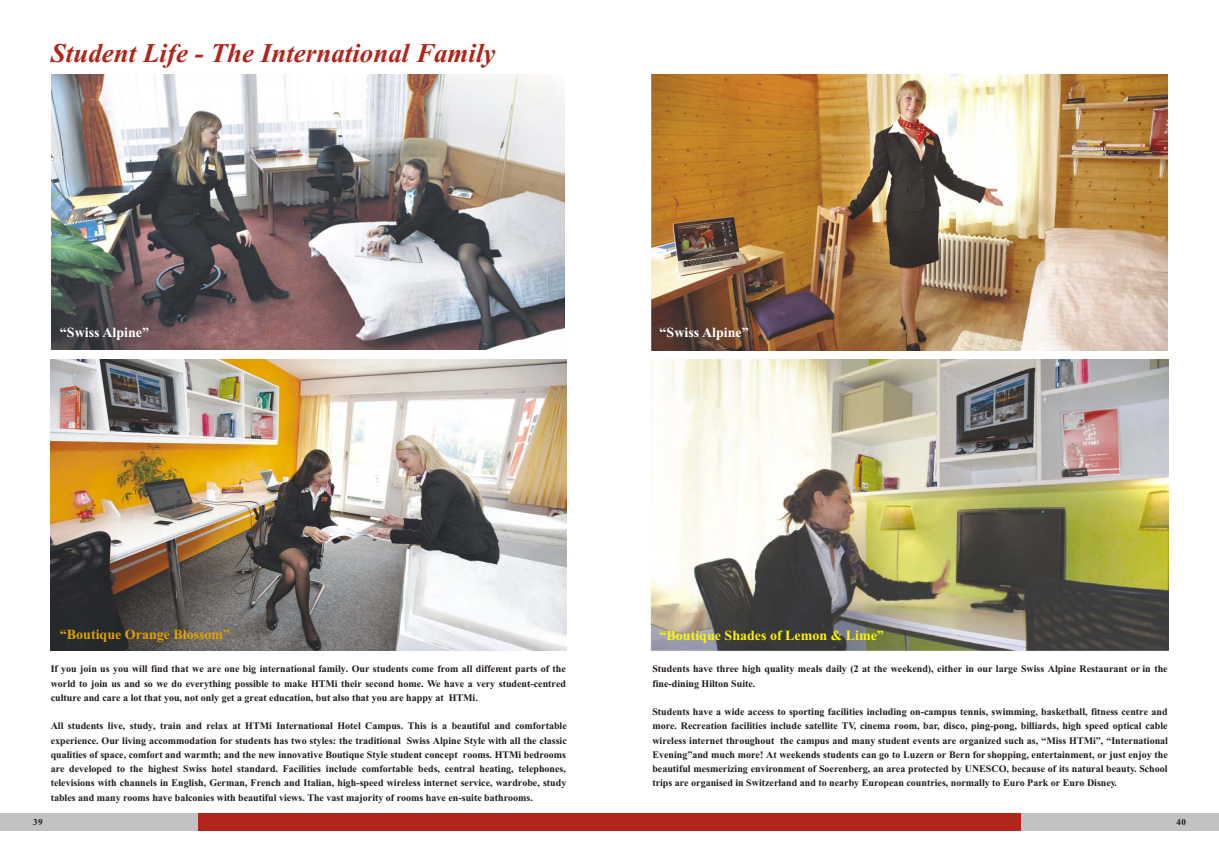
<style>
.page{position:relative;width:1219px;height:868px;background:#fff}
.page>*{position:absolute;margin:0;border:0;box-sizing:border-box;transform-origin:0 0}
.t1{font:italic 700 27px "Times New Roman";color:#b0261c}
.t2{font:700 14px "Times New Roman CE";color:#fff500}
.t3{font:700 14px "Times New Roman CE";color:#fff}
.t4{font:700 14px "Times New Roman CE";color:#e3a300}
.t5{font:700 10px/14.3px "Times New Roman CE";color:#1f1a17;text-align:justify}
.t6{font:700 9.1px "Times New Roman CE";color:#1f1a17}
</style>
<div class="page">
<div style="left:0;top:813px;width:609px;height:18px;background:#c2c2c2"></div>
<div style="left:198px;top:813px;width:411px;height:18px;background:#b0261c"></div>
<div style="left:609px;top:813px;width:610px;height:18px;background:#c2c2c2"></div>
<div style="left:609px;top:813px;width:411px;height:18px;background:#b0261c"></div>
<img style="left:651px;top:360px;width:518px;height:292px">
<img style="left:51px;top:74px;width:514px;height:276px">
<img style="left:652px;top:74px;width:515px;height:276px">
<img style="left:50px;top:360px;width:517px;height:291px">
<h1 class="t1" style="left:51px;top:44px;width:446px">Student Life - The International Family</h1>
<h2 class="t3" style="left:60px;top:327px;width:91px">“Swiss Alpine”</h2>
<h2 class="t3" style="left:660px;top:327px;width:91px">“Swiss Alpine”</h2>
<h2 class="t4" style="left:60px;top:629px;width:172px">“Boutique Orange Blossom”</h2>
<p class="t5" style="left:51px;top:663px;width:517px">If you join us you will find that we are one big international family. Our students come from all different parts of the world to join us and so we do everything possible to make HTMi their second home. We have a very student-centred culture and care a lot that you, not only get a great education, but also that you are happy at HTMi.</p>
<p class="t5" style="left:51px;top:720px;width:518px">All students live, study, train and relax at HTMi International Hotel Campus. This is a beautiful and comfortable experience. Our living accommodation for students has two styles: the traditional Swiss Alpine Style with all the classic qualities of space, comfort and warmth; and the new innovative Boutique Style student concept rooms. HTMi bedrooms are developed to the highest Swiss hotel standard. Facilities include comfortable beds, central heating, telephones, televisions with channels in English, German, French and Italian, high-speed wireless internet service, wardrobe, study tables and many rooms have balconies with beautiful views. The vast majority of rooms have en-suite bathrooms.</p>
<h2 class="t2" style="left:660px;top:631px;width:226px">“Boutique Shades of Lemon &amp; Lime”</h2>
<p class="t5" style="left:652px;top:663px;width:517px">Students have three high quality meals daily (2 at the weekend), either in our large Swiss Alpine Restaurant or in the fine-dining Hilton Suite.</p>
<p class="t5" style="left:652px;top:706px;width:517px">Students have a wide access to sporting facilities including on-campus tennis, swimming, basketball, fitness centre and more. Recreation facilities include satellite TV, cinema room, bar, disco, ping-pong, billiards, high speed optical cable wireless internet throughout the campus and many student events are organized such as, “Miss HTMi”, “International Evening”and much more! At weekends students can go to Luzern or Bern for shopping, entertainment, or just enjoy the beautiful mesmerizing environment of Soerenberg, an area protected by UNESCO, because of its natural beauty. School trips are organised in Switzerland and to nearby European countries, normally to Euro Park or Euro Disney.</p>
<p class="t6" style="left:33px;top:819px;width:11px">39</p>
<p class="t6" style="left:1176px;top:819px;width:11px">40</p>
</div>
